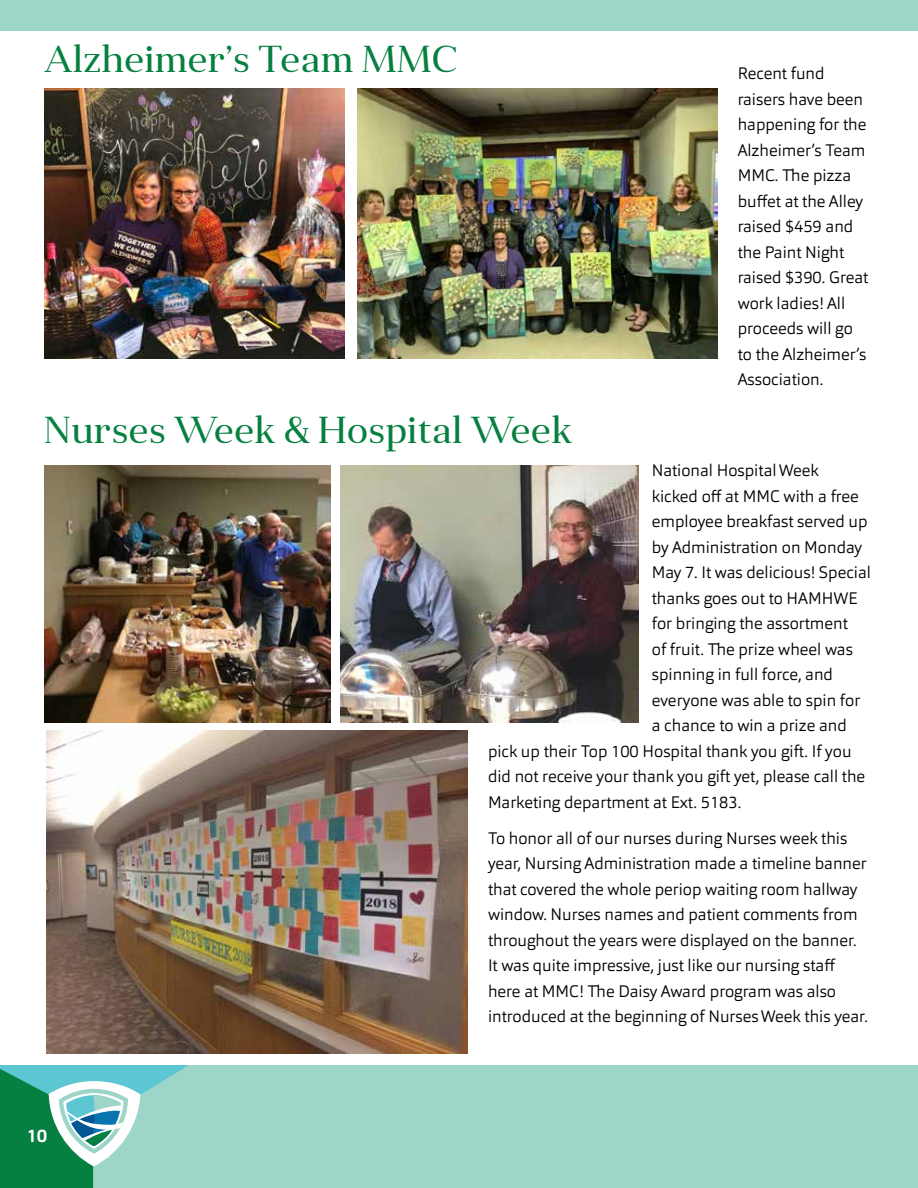
<style>
.page{position:relative;width:918px;height:1188px;background:#fff}
.page>*{position:absolute;margin:0;border:0;box-sizing:border-box;transform-origin:0 0}
.t1{font:37.5px "Anglecia Pro Title";color:#068040}
.t2{font:700 18px "Orgon";color:#fff}
.t3{font:300 16.5px/25.5px "Orgon";color:#000}
</style>
<div class="page">
<div style="left:433px;top:992px;width:485px;height:196px;background:#9dd6c9"></div>
<div style="left:282px;top:1065px;width:151px;height:123px;background:#9dd6c9"></div>
<div style="left:0;top:27px;width:918px;height:1038px;background:#fff"></div>
<div style="left:0;top:0;width:918px;height:30px;background:#9dd6c9"></div>
<svg style="left:0;top:1053px;width:282px;height:135px"></svg>
<img style="left:44px;top:89px;width:301px;height:270px">
<img style="left:358px;top:89px;width:360px;height:270px">
<img style="left:46px;top:730px;width:422px;height:323px">
<img style="left:44px;top:466px;width:286px;height:256px">
<img style="left:340px;top:466px;width:298px;height:256px">
<h1 class="t1" style="left:44px;top:35px;width:415px">Alzheimer’s Team MMC</h1>
<h1 class="t1" style="left:44px;top:406px;width:530px">Nurses Week &amp; Hospital Week</h1>
<p class="t3" style="left:738px;top:61px;width:132px">Recent fund raisers have been happening for the<br>Alzheimer’s Team<br>MMC. The pizza buffet at the Alley raised $459 and the Paint Night raised $390. Great work ladies! All proceeds will go to the Alzheimer’s<br>Association.</p>
<p class="t2" style="left:26px;top:1125px;width:22px">10</p>
<p class="t3" style="left:652px;top:458px;width:169px">National Hospital Week</p>
<p class="t3" style="left:652px;top:483px;width:209px">kicked off at MMC with a free</p>
<p class="t3" style="left:652px;top:509px;width:217px">employee breakfast served up</p>
<p class="t3" style="left:652px;top:534px;width:212px">by Administration on Monday</p>
<p class="t3" style="left:652px;top:560px;width:221px">May 7. It was delicious! Special</p>
<p class="t3" style="left:652px;top:585px;width:207px">thanks goes out to HAMHWE</p>
<p class="t3" style="left:652px;top:611px;width:197px">for bringing the assortment</p>
<p class="t3" style="left:652px;top:636px;width:203px">of fruit. The prize wheel was</p>
<p class="t3" style="left:652px;top:662px;width:183px">spinning in full force, and</p>
<p class="t3" style="left:652px;top:687px;width:210px">everyone was able to spin for</p>
<p class="t3" style="left:652px;top:713px;width:196px">a chance to win a prize and</p>
<p class="t3" style="left:488px;top:738px;width:365px">pick up their Top 100 Hospital thank you gift. If you</p>
<p class="t3" style="left:488px;top:764px;width:379px">did not receive your thank you gift yet, please call the</p>
<p class="t3" style="left:488px;top:789px;width:255px">Marketing department at Ext. 5183.</p>
<p class="t3" style="left:488px;top:825px;width:381px">To honor all of our nurses during Nurses week this year, Nursing Administration made a timeline banner that covered the whole periop waiting room hallway window. Nurses names and patient comments from throughout the years were displayed on the banner.<br>It was quite impressive, just like our nursing staff here at MMC! The Daisy Award program was also introduced at the beginning of Nurses Week this year.</p>
</div>
